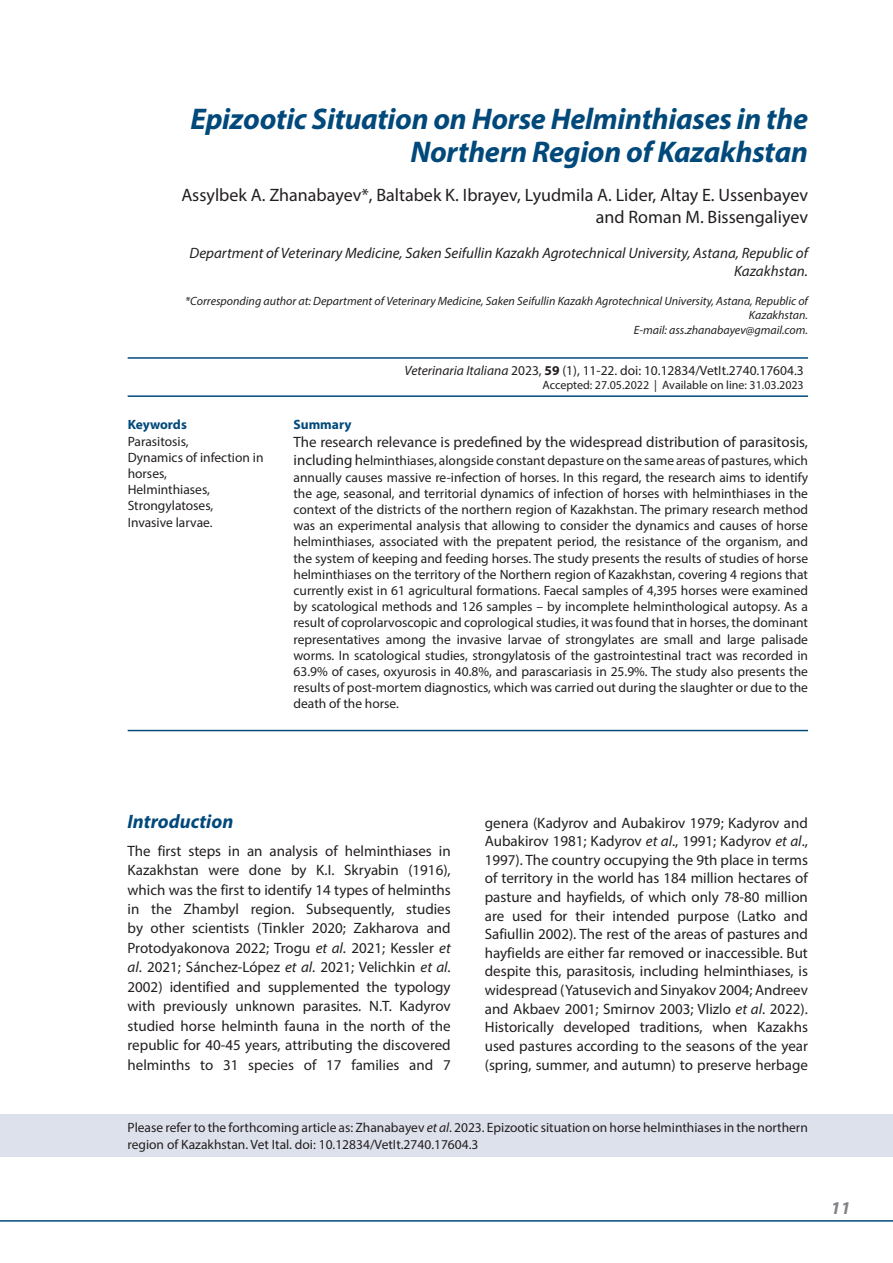
<style>
.page{position:relative;width:893px;height:1263px;background:#fff}
.page>*{position:absolute;margin:0;border:0;box-sizing:border-box;transform-origin:0 0}
.Titoli_grandi{font:italic 700 30px/33px "Myriad Pro";letter-spacing:-.01em;color:#01497b;text-align:right}
.Titoli{font:italic 700 19.5px "Myriad Pro";color:#01497b}
.info_lavoro{font:18px "Myriad Pro";color:#231f20}
.t1{font:italic 700 18px "Myriad Pro";color:#808285}
.Testo_EN{font:15px/18.6px "Myriad Pro";color:#231f20;text-align:justify}
.info_lavoro-2{font:italic 15px/18px "Myriad Pro";color:#231f20;text-align:right}
.Testo_EN-2{font:13.5px/16.2px "Myriad Pro";color:#231f20;text-align:justify}
.parolechiave{font:13.5px/16.2px "Myriad Pro";color:#231f20}
.Testo_EN-3{font:700 13.5px "Myriad Pro";color:#01497b}
.info_lavoro-3{font:italic 12px/14.4px "Myriad Pro";color:#231f20;text-align:right}
.t2{font:12px "Myriad Pro";color:#231f20}
.s1{font-style:italic}
.s2{font-weight:700}
.s3{font-size:15px}
</style>
<div class="page">
<hr style="left:0;top:1220px;width:893px;height:1px;background:#01497b">
<div style="left:0;top:1114px;width:893px;height:43px;background:#dde1eb"></div>
<hr style="left:128px;top:730px;width:680px;height:1px;background:#01497b">
<hr style="left:128px;top:357px;width:680px;height:2px;background:#01497b">
<hr style="left:128px;top:395px;width:680px;height:2px;background:#01497b">
<p class="Titoli_grandi" style="left:190px;top:101px;width:619px">Epizootic Situation on Horse Helminthiases in the<br>Northern Region of Kazakhstan</p>
<p class="info_lavoro" style="left:181px;top:184px;width:628px">Assylbek A. Zhanabayev*, Baltabek K. Ibrayev, Lyudmila A. Lider, Altay E. Ussenbayev</p>
<p class="info_lavoro" style="left:596px;top:206px;width:214px">and Roman M. Bissengaliyev</p>
<p class="info_lavoro-2" style="left:190px;top:244px;width:620px">Department of Veterinary Medicine, Saken Seifullin Kazakh Agrotechnical University, Astana, Republic of<br>Kazakhstan.</p>
<p class="info_lavoro-3" style="left:185px;top:293px;width:624px">*Corresponding author at: Department of Veterinary Medicine, Saken Seifullin Kazakh Agrotechnical University, Astana, Republic of<br>Kazakhstan.</p>
<p class="info_lavoro-3" style="left:634px;top:322px;width:176px">E‑mail: ass.zhanabayev@gmail.com.</p>
<p class="Testo_EN-3" style="left:128px;top:416px;width:61px">Keywords</p>
<p class="parolechiave" style="left:128px;top:433px;width:62px">Parasitosis,</p>
<p class="parolechiave" style="left:128px;top:449px;width:137px">Dynamics of infection in horses,</p>
<p class="parolechiave" style="left:128px;top:481px;width:84px">Helminthiases,</p>
<p class="parolechiave" style="left:128px;top:497px;width:87px">Strongylatoses,</p>
<p class="parolechiave" style="left:128px;top:514px;width:86px">Invasive larvae.</p>
<p class="Testo_EN-2" style="left:405px;top:362px;width:401px"><span class="s1">Veterinaria Italiana</span> 2023, <span class="s2">59</span> (1), 11‑22. doi: 10.12834/VetIt.2740.17604.3</p>
<p class="t2" style="left:543px;top:377px;width:263px">Accepted: 27.05.2022 | Available on line: 31.03.2023</p>
<p class="Testo_EN-3" style="left:293px;top:416px;width:59px">Summary</p>
<p class="Testo_EN" style="left:293px;top:433px;width:516px">The research relevance is predefined by the widespread distribution of parasitosis,</p>
<p class="Testo_EN-2" style="left:293px;top:452px;width:516px"><span class="s3">including h</span>elminthiases, alongside constant depasture on the same areas of pastures, which annually causes massive re-infection of horses. In this regard, the research aims to identify the age, seasonal, and territorial dynamics of infection of horses with helminthiases in the context of the districts of the northern region of Kazakhstan. The primary research method was an experimental analysis that allowing to consider the dynamics and causes of horse helminthiases, associated with the prepatent period, the resistance of the organism, and the system of keeping and feeding horses. The study presents the results of studies of horse helminthiases on the territory of the Northern region of Kazakhstan, covering 4 regions that currently exist in 61 agricultural formations. Faecal samples of 4,395 horses were examined by scatological methods and 126 samples – by incomplete helminthological autopsy. As a result of coprolarvoscopic and coprological studies, it was found that in horses, the dominant representatives among the invasive larvae of strongylates are small and large palisade worms. In scatological studies, strongylatosis of the gastrointestinal tract was recorded in 63.9% of cases, oxyurosis in 40.8%, and parascariasis in 25.9%. The study also presents the results of post-mortem diagnostics, which was carried out during the slaughter or due to the death of the horse.</p>
<p class="Titoli" style="left:128px;top:808px;width:107px">Introduction</p>
<p class="Testo_EN" style="left:128px;top:841px;width:325px;line-height:19.5px">The first steps in an analysis of helminthiases in Kazakhstan were done by K.I. Skryabin (1916), which was the first to identify 14 types of helminths in the Zhambyl region. Subsequently, studies by other scientists (Tinkler 2020; Zakharova and Protodyakonova 2022; Trogu <span class="s1">et al</span>. 2021; Kessler <span class="s1">et al</span>. 2021; Sánchez-López <span class="s1">et al</span>. 2021; Velichkin <span class="s1">et al</span>.<br>2002) identified and supplemented the typology with previously unknown parasites. N.T. Kadyrov studied horse helminth fauna in the north of the republic for 40-45 years, attributing the discovered helminths to 31 species of 17 families and 7</p>
<p class="Testo_EN" style="left:485px;top:813px;width:325px">genera (Kadyrov and Aubakirov 1979; Kadyrov and Aubakirov 1981; Kadyrov <span class="s1">et al</span>., 1991; Kadyrov <span class="s1">et al</span>., 1997). The country occupying the 9th place in terms of territory in the world has 184 million hectares of pasture and hayfields, of which only 78-80 million are used for their intended purpose (Latko and Safiullin 2002). The rest of the areas of pastures and hayfields are either far removed or inaccessible. But despite this, parasitosis, including helminthiases, is widespread (Yatusevich and Sinyakov 2004; Andreev and Akbaev 2001; Smirnov 2003; Vlizlo <span class="s1">et al</span>. 2022).<br>Historically developed traditions, when Kazakhs used pastures according to the seasons of the year (spring, summer, and autumn) to preserve herbage</p>
<p class="Testo_EN-2" style="left:128px;top:1119px;width:682px">Please refer to the forthcoming article as: Zhanabayev <span class="s1">et al</span>. 2023. Epizootic situation on horse helminthiases in the northern region of Kazakhstan. Vet Ital. doi: 10.12834/VetIt.2740.17604.3</p>
<h3 class="t1" style="left:831px;top:1196px;width:21px">11</h3>
</div>
